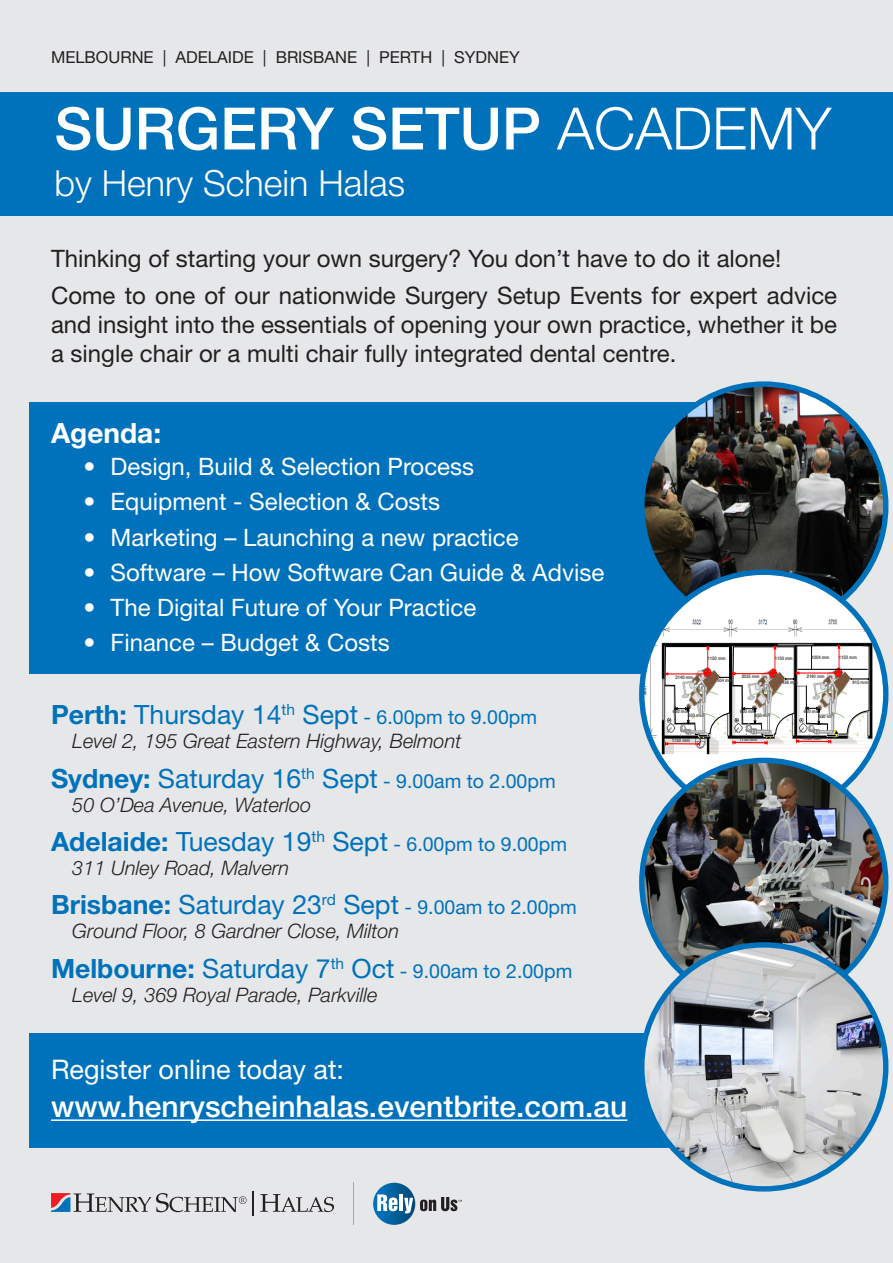
<style>
.page{position:relative;width:893px;height:1263px;background:#e6e7e9}
.page>*{position:absolute;margin:0;border:0;box-sizing:border-box;transform-origin:0 0}
.t1{font:500 58.5px "Helvetica Neue LT Std";color:#fff}
.t2{font:300 36px "Helvetica Neue LT Std";color:#fff}
.t3{font:500 30px "Helvetica Neue LT Std";color:#fff}
.t4{font:700 28.05px "Helvetica Neue LT Std";color:#fff}
.t5{font:27px "Helvetica Neue LT Std";color:#fff}
.t6{font:24px/28.8px "Helvetica Neue LT Std";color:#231f20;text-align:justify}
.t7{font:24px "Helvetica Neue LT Std";color:#fff}
.t8{font:italic 300 19.95px "Helvetica Neue LT Std";color:#231f20}
.t9{font:19.5px "Helvetica Neue LT Std";color:#0072bc}
.t10{font:16.5px "Helvetica Neue LT Std";color:#231f20}
.t11{font:700 4.8px "Helvetica Neue";color:#414141;scale:.86 1}
.s1{font-weight:300}
.s2{font-weight:700;font-size:26.55px}
.s3{font-size:26.55px}
</style>
<div class="page">
<svg style="left:373px;top:1183px;width:42px;height:42px"></svg>
<hr style="left:353px;top:1182px;width:1px;height:42px;background:#a8a9ad">
<svg style="left:377px;top:1194px;width:20px;height:17px"></svg>
<hr style="left:399px;top:1194px;width:4px;height:17px;background:#fff">
<svg style="left:404px;top:1198px;width:9px;height:15px"></svg>
<svg style="left:420px;top:1197px;width:42px;height:14px"></svg>
<svg style="left:51px;top:1193px;width:196px;height:19px"></svg>
<svg style="left:260px;top:1194px;width:74px;height:18px"></svg>
<hr style="left:252px;top:1191px;width:2px;height:24px;background:#231f20">
<div style="left:0;top:92px;width:893px;height:124px;background:#0072bc"></div>
<div style="left:30px;top:402px;width:778px;height:272px;background:#0072bc"></div>
<div style="left:30px;top:1033px;width:778px;height:115px;background:#0072bc"></div>
<hr style="left:51px;top:1119px;width:576px;height:2px;background:#fff">
<img style="left:645px;top:387px;width:241px;height:185px">
<svg style="left:654px;top:572px;width:232px;height:232px"></svg>
<img style="left:642px;top:601px;width:230px;height:153px">
<svg style="left:665px;top:645px;width:204px;height:101px;background:#d3cbc9"></svg>
<img style="left:642px;top:760px;width:244px;height:244px;border-radius:122px">
<img style="left:642px;top:945px;width:244px;height:244px;border-radius:122px">
<p class="t10" style="left:51px;top:47px;width:470px">MELBOURNE | ADELAIDE | BRISBANE | PERTH | SYDNEY</p>
<p class="t1" style="left:54px;top:94px;width:778px">SURGERY SETUP <span class="s1">ACADEMY</span></p>
<p class="t2" style="left:54px;top:161px;width:352px">by Henry Schein Halas</p>
<p class="t6" style="left:51px;top:244px;width:732px">Thinking of starting your own surgery? You don’t have to do it alone!</p>
<p class="t6" style="left:51px;top:281px;width:788px">Come to one of our nationwide Surgery Setup Events for expert advice and insight into the essentials of opening your own practice, whether it be a single chair or a multi chair fully integrated dental centre.</p>
<p class="t4" style="left:51px;top:415px;width:112px">Agenda:</p>
<p class="t7" style="left:84px;top:452px;width:392px">• Design, Build &amp; Selection Process</p>
<p class="t7" style="left:84px;top:488px;width:358px">• Equipment - Selection &amp; Costs</p>
<p class="t7" style="left:84px;top:523px;width:437px">• Marketing – Launching a new practice</p>
<p class="t7" style="left:84px;top:558px;width:522px">• Software – How Software Can Guide &amp; Advise</p>
<p class="t7" style="left:84px;top:593px;width:394px">• The Digital Future of Your Practice</p>
<p class="t7" style="left:84px;top:628px;width:308px">• Finance – Budget &amp; Costs</p>
<p class="t9" style="left:51px;top:706px;width:487px"><span class="s2">Perth:</span> <span class="s3">Thursday 14</span><sup>th</sup> <span class="s3">Sept</span> - 6.00pm to 9.00pm</p>
<p class="t8" style="left:72px;top:729px;width:391px">Level 2, 195 Great Eastern Highway, Belmont</p>
<p class="t9" style="left:51px;top:769px;width:506px"><span class="s2">Sydney:</span> <span class="s3">Saturday 16</span><sup>th</sup> <span class="s3">Sept</span> - 9.00am to 2.00pm</p>
<p class="t8" style="left:72px;top:792px;width:241px">50 O’Dea Avenue, Waterloo</p>
<p class="t9" style="left:51px;top:832px;width:517px"><span class="s2">Adelaide:</span> <span class="s3">Tuesday 19</span><sup>th</sup> <span class="s3">Sept</span> - 6.00pm to 9.00pm</p>
<p class="t8" style="left:72px;top:856px;width:218px">311 Unley Road, Malvern</p>
<p class="t9" style="left:51px;top:896px;width:527px"><span class="s2">Brisbane:</span> <span class="s3">Saturday 23</span><sup>rd</sup> <span class="s3">Sept</span> - 9.00am to 2.00pm</p>
<p class="t8" style="left:72px;top:919px;width:328px">Ground Floor, 8 Gardner Close, Milton</p>
<p class="t9" style="left:51px;top:959px;width:523px"><span class="s2">Melbourne:</span> <span class="s3">Saturday 7</span><sup>th</sup> <span class="s3">Oct</span> - 9.00am to 2.00pm</p>
<p class="t8" style="left:72px;top:982px;width:307px">Level 9, 369 Royal Parade, Parkville</p>
<p class="t5" style="left:51px;top:1053px;width:295px">Register online today at:</p>
<p class="t3" style="left:51px;top:1088px;width:578px">www.henryscheinhalas.eventbrite.com.au</p>
<p class="t11" style="left:675px;top:673px;width:22px">2140 mm</p>
<p class="t11" style="left:708px;top:655px;width:22px">1150 mm</p>
<p class="t11" style="left:775px;top:654px;width:22px">1150 mm</p>
<p class="t11" style="left:811px;top:653px;width:22px">1004 mm</p>
<p class="t11" style="left:839px;top:654px;width:22px">1150 mm</p>
<p class="t11" style="left:807px;top:672px;width:22px">2140 mm</p>
<p class="t11" style="left:742px;top:673px;width:22px">2035 mm</p>
<p class="t11" style="left:717px;top:676px;width:20px">504 mm</p>
<p class="t11" style="left:782px;top:678px;width:20px">436 mm</p>
<p class="t11" style="left:853px;top:678px;width:20px">915 mm</p>
<p class="t11" style="left:673px;top:708px;width:20px">650 mm</p>
<p class="t11" style="left:740px;top:708px;width:20px">650 mm</p>
<p class="t11" style="left:804px;top:707px;width:20px">650 mm</p>
<p class="t11" style="left:688px;top:711px;width:20px">650 mm</p>
<p class="t11" style="left:755px;top:711px;width:20px">650 mm</p>
<p class="t11" style="left:819px;top:712px;width:20px">650 mm</p>
<p class="t11" style="left:672px;top:737px;width:22px">1750 mm</p>
<p class="t11" style="left:739px;top:736px;width:22px">1750 mm</p>
<p class="t11" style="left:803px;top:734px;width:22px">1750 mm</p>
</div>
